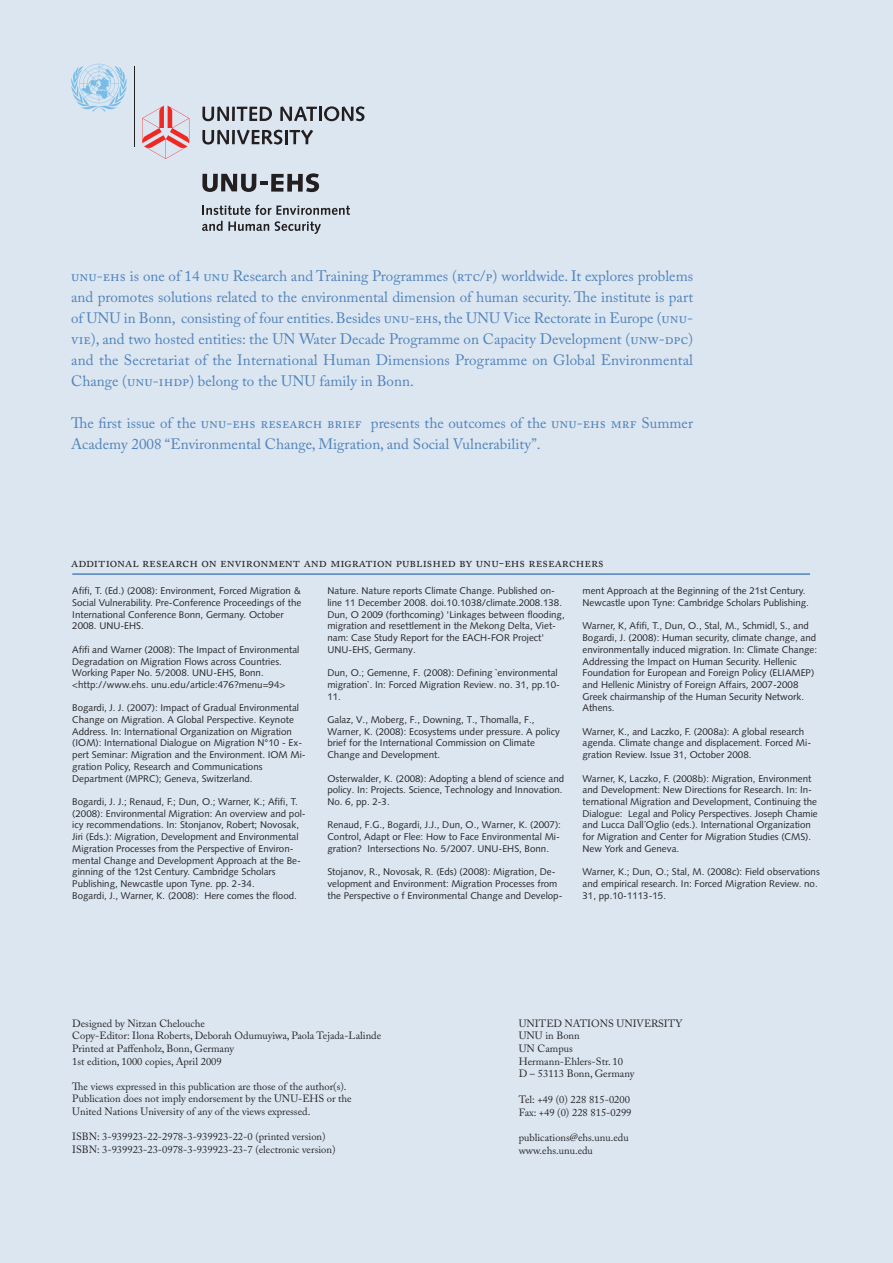
<style>
.page{position:relative;width:893px;height:1263px;background:#dce6f1}
.page>*{position:absolute;margin:0;border:0;box-sizing:border-box;transform-origin:0 0}
.t1{font:15px/21px "Adobe Caslon Pro";color:#5083bb;text-align:justify}
.t2{font:13.5px "Adobe Caslon Pro";letter-spacing:.035em;color:#272627}
.t3{font:10.5px/12.6px "Adobe Caslon Pro";color:#272627}
.t4{font:9.75px/11.7px "Syntax";color:#272627}
</style>
<div class="page">
<hr style="left:135px;top:66px;width:1px;height:80px;background:#231f20">
<svg style="left:71px;top:64px;width:56px;height:47px"></svg>
<svg style="left:142px;top:106px;width:47px;height:53px"></svg>
<svg style="left:202px;top:173px;width:117px;height:19px"></svg>
<svg style="left:202px;top:106px;width:27px;height:15px"></svg>
<hr style="left:232px;top:107px;width:3px;height:14px;background:#231f20">
<svg style="left:237px;top:107px;width:35px;height:14px"></svg>
<svg style="left:280px;top:106px;width:37px;height:15px"></svg>
<hr style="left:319px;top:107px;width:3px;height:14px;background:#231f20">
<svg style="left:324px;top:106px;width:41px;height:15px"></svg>
<svg style="left:202px;top:130px;width:27px;height:15px"></svg>
<hr style="left:232px;top:130px;width:3px;height:14px;background:#231f20">
<svg style="left:237px;top:130px;width:46px;height:15px"></svg>
<hr style="left:285px;top:130px;width:3px;height:14px;background:#231f20">
<svg style="left:289px;top:130px;width:24px;height:14px"></svg>
<svg style="left:203px;top:205px;width:147px;height:10px"></svg>
<svg style="left:202px;top:221px;width:67px;height:10px"></svg>
<svg style="left:275px;top:221px;width:46px;height:13px"></svg>
<hr style="left:72px;top:573px;width:738px;height:2px;background:#5083bb">
<p class="t1" style="left:71px;top:268px;width:623px">unu-ehs is one of 14 unu Research and Training Programmes (rtc/p) worldwide. It explores problems and promotes solutions related to the environmental dimension of human security. The institute is part of UNU in Bonn, consisting of four entities.Besides unu-ehs,the UNU Vice Rectorate in Europe (unu&shy;vie), and two hosted entities: the UN Water Decade Programme on Capacity Development (unw-dpc) and the Secretariat of the International Human Dimensions Programme on Global Environmental Change (unu-ihdp) belong to the UNU family in Bonn.</p>
<h1 class="t1" style="left:71px;top:415px;width:623px">The first issue of the unu-ehs research brief presents the outcomes of the unu-ehs mrf Summer<br>Academy 2008 “Environmental Change, Migration, and Social Vulnerability”.</h1>
<h2 class="t2" style="left:71px;top:558px;width:534px">additional research on environment and migration published by unu-ehs researchers</h2>
<p class="t4" style="left:72px;top:586px;width:231px">Afifi, T. (Ed.) (2008): Environment, Forced Migration &amp; Social Vulnerability. Pre-Conference Proceedings of the International Conference Bonn, Germany. October 2008. UNU-EHS.</p>
<p class="t4" style="left:72px;top:644px;width:229px">Afifi and Warner (2008): The Impact of Environmental Degradation on Migration Flows across Countries.<br>Working Paper No. 5/2008. UNU-EHS, Bonn. &lt;http://www.ehs. unu.edu/article:476?menu=94&gt;</p>
<p class="t4" style="left:72px;top:703px;width:235px">Bogardi, J. J. (2007): Impact of Gradual Environmental Change on Migration. A Global Perspective. Keynote Address. In: International Organization on Migration (IOM): International Dialogue on Migration N°10 - Ex&shy;pert Seminar: Migration and the Environment. IOM Mi&shy;gration Policy, Research and Communications Department (MPRC); Geneva, Switzerland.</p>
<p class="t4" style="left:72px;top:797px;width:235px">Bogardi, J. J.; Renaud, F.; Dun, O.; Warner, K.; Afifi, T. (2008): Environmental Migration: An overview and pol&shy;icy recommendations. In: Stonjanov, Robert; Novosak, Jiri (Eds.): Migration, Development and Environmental Migration Processes from the Perspective of Environ&shy;mental Change and Development Approach at the Be&shy;ginning of the 12st Century. Cambridge Scholars Publishing, Newcastle upon Tyne. pp. 2-34.<br>Bogardi, J., Warner, K. (2008): Here comes the flood.</p>
<p class="t4" style="left:583px;top:586px;width:228px">ment Approach at the Beginning of the 21st Century.<br>Newcastle upon Tyne: Cambridge Scholars Publishing.</p>
<p class="t4" style="left:583px;top:621px;width:236px">Warner, K, Afifi, T., Dun, O., Stal, M., Schmidl, S., and Bogardi, J. (2008): Human security, climate change, and environmentally induced migration. In: Climate Change:<br>Addressing the Impact on Human Security. Hellenic Foundation for European and Foreign Policy (ELIAMEP) and Hellenic Ministry of Foreign Affairs, 2007-2008<br>Greek chairmanship of the Human Security Network.<br>Athens.</p>
<p class="t4" style="left:583px;top:726px;width:230px">Warner, K., and Laczko, F. (2008a): A global research agenda. Climate change and displacement. Forced Mi&shy;gration Review. Issue 31, October 2008.</p>
<p class="t4" style="left:583px;top:773px;width:237px">Warner, K, Laczko, F. (2008b): Migration, Environment and Development: New Directions for Research. In: In&shy;ternational Migration and Development, Continuing the Dialogue: Legal and Policy Perspectives. Joseph Chamie and Lucca Dall´Oglio (eds.). International Organization for Migration and Center for Migration Studies (CMS).<br>New York and Geneva.</p>
<p class="t4" style="left:583px;top:867px;width:239px">Warner, K.; Dun, O.; Stal, M. (2008c): Field observations and empirical research. In: Forced Migration Review. no.<br>31, pp.10-1113-15.</p>
<p class="t4" style="left:327px;top:586px;width:239px">Nature. Nature reports Climate Change. Published on&shy;line 11 December 2008. doi.10.1038/climate.2008.138.<br>Dun, O 2009 (forthcoming) 'Linkages between flooding, migration and resettlement in the Mekong Delta, Viet&shy;nam: Case Study Report for the EACH-FOR Project' UNU-EHS, Germany.</p>
<p class="t4" style="left:327px;top:668px;width:234px">Dun, O.; Gemenne, F. (2008): Defining `environmental migration`. In: Forced Migration Review. no. 31, pp.10-<br>11.</p>
<p class="t4" style="left:327px;top:715px;width:234px">Galaz, V., Moberg, F., Downing, T., Thomalla, F., Warner, K. (2008): Ecosystems under pressure. A policy brief for the International Commission on Climate Change and Development.</p>
<p class="t4" style="left:327px;top:773px;width:238px">Osterwalder, K. (2008): Adopting a blend of science and policy. In: Projects. Science, Technology and Innovation.<br>No. 6, pp. 2-3.</p>
<p class="t4" style="left:327px;top:820px;width:235px;text-align:justify">Renaud, F.G., Bogardi, J.J., Dun, O., Warner, K. (2007):<br>Control, Adapt or Flee: How to Face Environmental Mi&shy;gration? Intersections No. 5/2007. UNU-EHS, Bonn.</p>
<p class="t4" style="left:327px;top:867px;width:237px">Stojanov, R., Novosak, R. (Eds) (2008): Migration, De&shy;velopment and Environment: Migration Processes from the Perspective o f Environmental Change and Develop-</p>
<p class="t3" style="left:72px;top:1018px;width:310px">Designed by Nitzan Chelouche<br>Copy-Editor: Ilona Roberts, Deborah Odumuyiwa, Paola Tejada-Lalinde Printed at Paffenholz, Bonn, Germany<br>1st edition, 1000 copies, April 2009</p>
<p class="t3" style="left:72px;top:1081px;width:281px">The views expressed in this publication are those of the author(s).<br>Publication does not imply endorsement by the UNU-EHS or the<br>United Nations University of any of the views expressed.</p>
<p class="t3" style="left:72px;top:1131px;width:265px">ISBN: 3-939923-22-2978-3-939923-22-0 (printed version)<br>ISBN: 3-939923-23-0978-3-939923-23-7 (electronic version)</p>
<p class="t3" style="left:519px;top:1018px;width:165px">UNITED NATIONS UNIVERSITY<br>UNU in Bonn<br>UN Campus<br>Hermann-Ehlers-Str. 10<br>D – 53113 Bonn, Germany</p>
<p class="t3" style="left:519px;top:1095px;width:114px">Tel: +49 (0) 228 815-0200<br>Fax: +49 (0) 228 815-0299</p>
<p class="t3" style="left:519px;top:1132px;width:111px">publications@ehs.unu.edu www.ehs.unu.edu</p>
</div>
